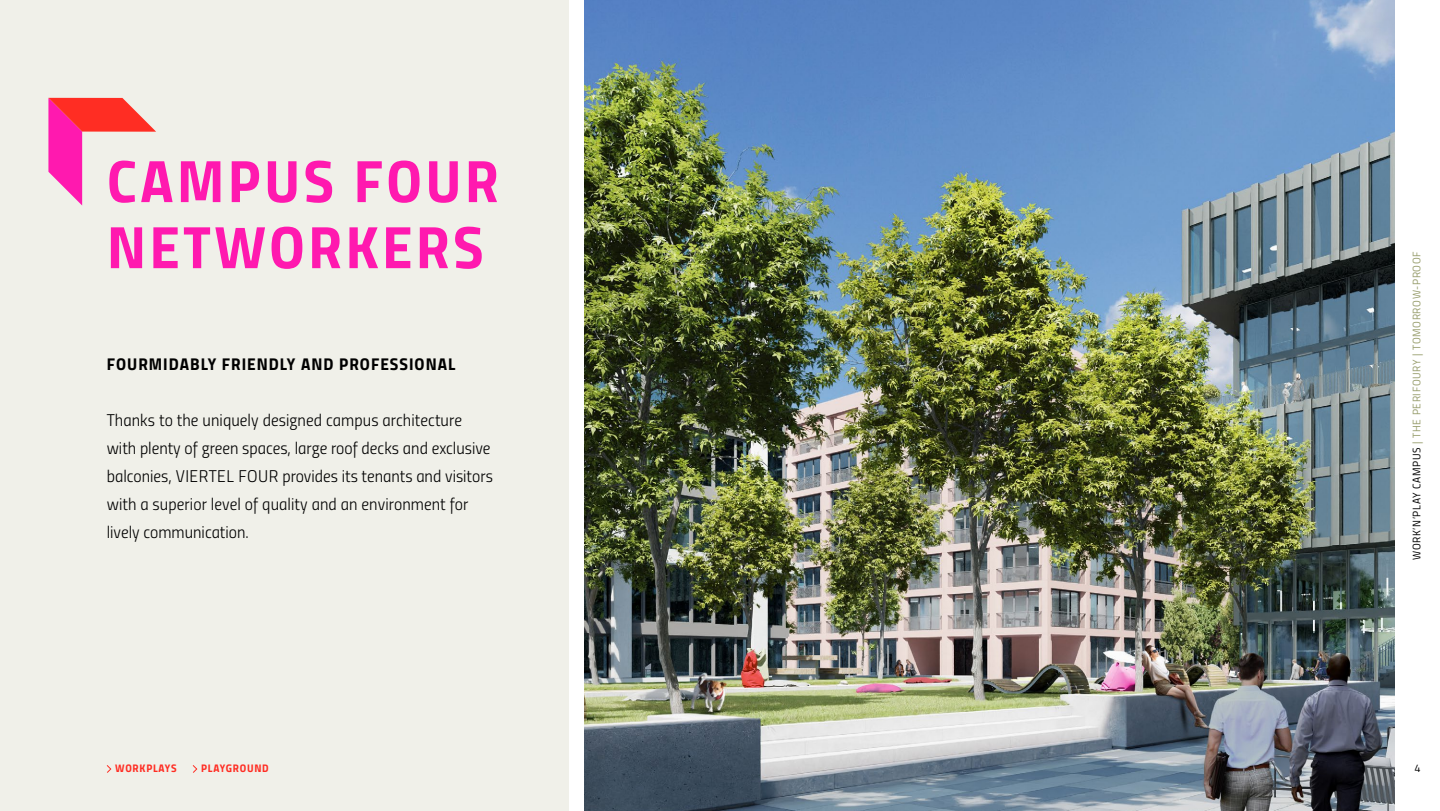
<style>
.page{position:relative;width:1440px;height:811px;background:#fff}
.page>*{position:absolute;margin:0;border:0;box-sizing:border-box;transform-origin:0 0}
.t1{font:60px/66px "Titillium Bold Upright";letter-spacing:.06em;color:#ff19af}
.t2{font:17px/28px "Titillium Light Upright";color:#000}
.t3{font:17px "Titillium Bold Upright";letter-spacing:.06em;color:#000}
.t4{font:11px "Titillium Regular Upright";letter-spacing:.06em;color:#989e6d}
.t5{font:11px "Titillium Bold Upright";letter-spacing:.07em;color:#ff2d23}
.t6{font:11px "Titillium Regular Upright";color:#000}
.s1{color:#000}
</style>
<div class="page">
<img style="left:585px;top:0;width:810px;height:810px">
<div style="left:0;top:0;width:569px;height:810px;background:#f0f0e9"></div>
<svg style="left:48px;top:98px;width:108px;height:107px"></svg>
<svg style="left:106px;top:765px;width:6px;height:8px"></svg>
<svg style="left:192px;top:765px;width:6px;height:8px"></svg>
<h1 class="t1" style="left:107px;top:144px;width:393px">CAMPUS FOUR<br>NETWORKERS</h1>
<p class="t3" style="left:107px;top:350px;width:350px">FOURMIDABLY FRIENDLY AND PROFESSIONAL</p>
<p class="t2" style="left:107px;top:404px;width:388px">Thanks to the uniquely designed campus architecture with plenty of green spaces, large roof decks and exclusive balconies, VIERTEL FOUR provides its tenants and visitors with a superior level of quality and an environment for lively communication.</p>
<p class="t5" style="left:115px;top:759px;width:63px">WORKPLAYS</p>
<p class="t5" style="left:201px;top:759px;width:69px">PLAYGROUND</p>
<p class="t4" style="left:1409px;top:560px;width:310px;rotate:-90deg"><span class="s1">WORK’N’PLAY CAMPUS</span> | THE PERIFOURY | TOMORROW-PROOF</p>
<p class="t6" style="left:1414px;top:759px;width:8px">4</p>
</div>
